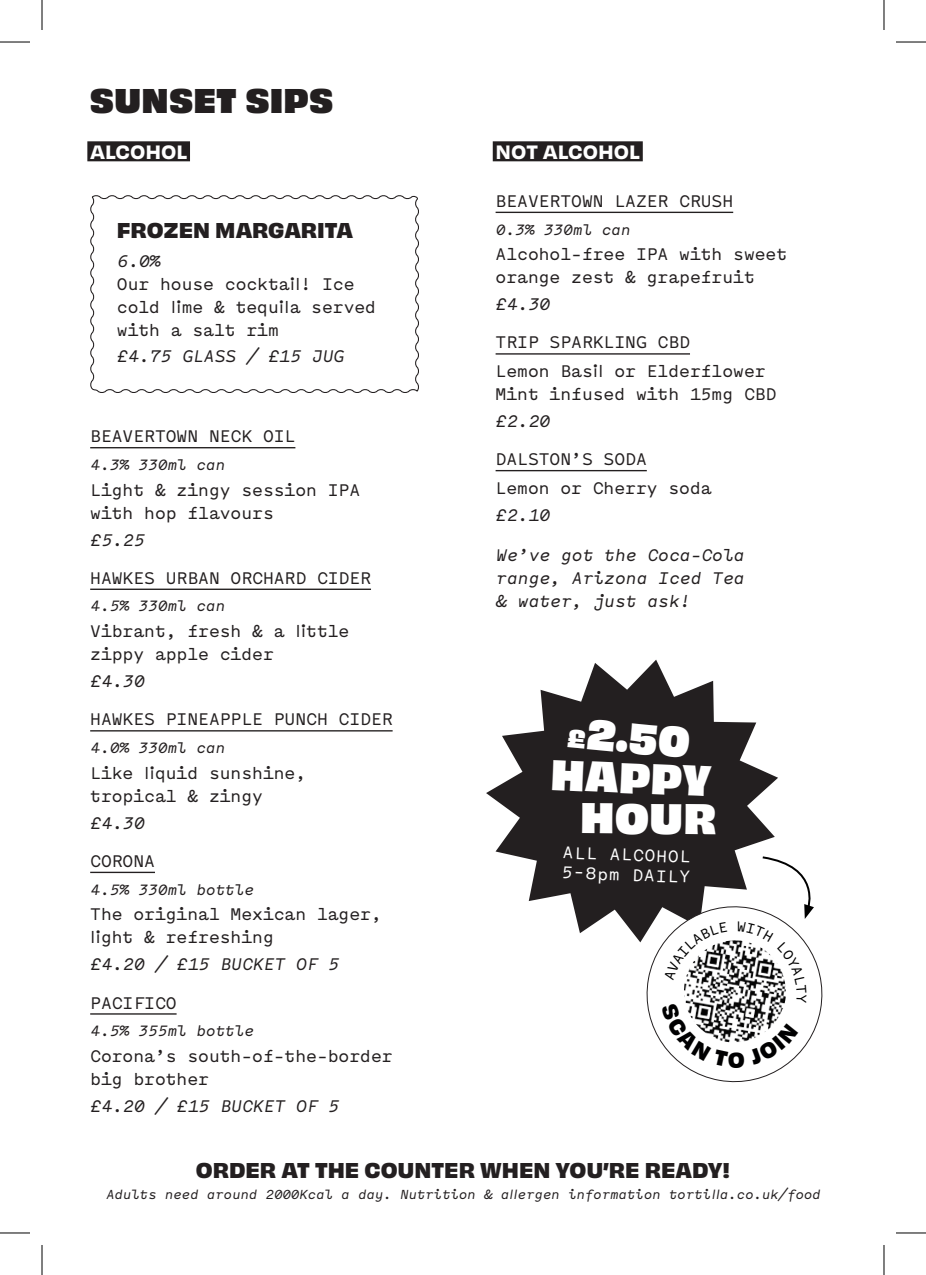
<style>
.page{position:relative;width:926px;height:1275px;background:#fff}
.page>*{position:absolute;margin:0;border:0;box-sizing:border-box;transform-origin:0 0}
.t1{font:40px "Obviously Blck";color:#fff}
.t2{font:32px "Obviously Blck";letter-spacing:.025em;color:#231f20}
.t3{font:700 20px "Obviously";color:#231f20}
.t4{font:18px/23px "Menoe Grotesque";color:#231f20}
.t5{font:italic 18px/23px "Menoe Grotesque";color:#231f20;text-align:justify}
.t6{font:18px/20px "Menoe Grotesque";color:#fff}
.t7{font:18px "Obviously Semi";color:#fff}
.t8{font:italic 16px "Menoe Grotesque";color:#231f20}
.t9{font:italic 14px "Menoe Grotesque";color:#231f20}
.s1{font-size:24px}
</style>
<div class="page">
<div style="left:493px;top:141px;width:150px;height:20px;background:#231f20"></div>
<svg style="left:90px;top:195px;width:329px;height:198px"></svg>
<div style="left:87px;top:141px;width:103px;height:20px;background:#231f20"></div>
<hr style="left:90px;top:447px;width:205px;height:1px;background:#231f20">
<hr style="left:90px;top:588px;width:281px;height:2px;background:#231f20">
<hr style="left:90px;top:730px;width:303px;height:1px;background:#231f20">
<hr style="left:90px;top:871px;width:65px;height:2px;background:#231f20">
<hr style="left:90px;top:1013px;width:87px;height:1px;background:#231f20">
<hr style="left:496px;top:212px;width:237px;height:1px;background:#231f20">
<hr style="left:496px;top:353px;width:194px;height:1px;background:#231f20">
<hr style="left:496px;top:470px;width:151px;height:1px;background:#231f20">
<svg style="left:486px;top:659px;width:292px;height:282px;fill:#231f20"></svg>
<hr style="left:0;top:42px;width:30px;height:1px;background:#000">
<hr style="left:896px;top:42px;width:30px;height:1px;background:#000">
<hr style="left:0;top:1232px;width:30px;height:1px;background:#000">
<hr style="left:896px;top:1232px;width:30px;height:1px;background:#000">
<hr style="left:42px;top:0;width:1px;height:30px;background:#000">
<hr style="left:42px;top:1245px;width:1px;height:30px;background:#000">
<hr style="left:884px;top:0;width:1px;height:30px;background:#000">
<hr style="left:884px;top:1245px;width:1px;height:30px;background:#000">
<svg style="left:639px;top:855px;width:184px;height:228px"></svg>
<h2 class="t2" style="left:90px;top:75px;width:244px">SUNSET SIPS</h2>
<p class="t7" style="left:90px;top:137px;width:98px">ALCOHOL</p>
<p class="t3" style="left:117px;top:214px;width:238px">FROZEN MARGARITA</p>
<p class="t5" style="left:117px;top:249px;width:45px">6.0%</p>
<p class="t4" style="left:117px;top:272px;width:261px">Our house cocktail! Ice cold lime &amp; tequila served with a salt rim</p>
<p class="t5" style="left:117px;top:345px;width:228px">£4.75 GLASS / £15 JUG</p>
<p class="t4" style="left:90px;top:425px;width:207px">BEAVERTOWN NECK OIL</p>
<p class="t8" style="left:90px;top:455px;width:136px">4.3% 330ml can</p>
<p class="t4" style="left:90px;top:479px;width:272px">Light &amp; zingy session IPA with hop flavours</p>
<p class="t5" style="left:90px;top:528px;width:56px">£5.25</p>
<p class="t4" style="left:90px;top:567px;width:282px">HAWKES URBAN ORCHARD CIDER</p>
<p class="t8" style="left:90px;top:597px;width:136px">4.5% 330ml can</p>
<p class="t4" style="left:90px;top:620px;width:261px">Vibrant, fresh &amp; a little zippy apple cider</p>
<p class="t5" style="left:90px;top:670px;width:56px">£4.30</p>
<p class="t4" style="left:90px;top:708px;width:304px">HAWKES PINEAPPLE PUNCH CIDER</p>
<p class="t8" style="left:90px;top:738px;width:136px">4.0% 330ml can</p>
<p class="t4" style="left:90px;top:762px;width:218px">Like liquid sunshine, tropical &amp; zingy</p>
<p class="t5" style="left:90px;top:811px;width:56px">£4.30</p>
<p class="t4" style="left:90px;top:850px;width:66px">CORONA</p>
<p class="t8" style="left:90px;top:880px;width:165px">4.5% 330ml bottle</p>
<p class="t4" style="left:90px;top:903px;width:293px">The original Mexican lager, light &amp; refreshing</p>
<p class="t5" style="left:90px;top:953px;width:250px">£4.20 / £15 BUCKET OF 5</p>
<p class="t4" style="left:90px;top:991px;width:88px">PACIFICO</p>
<p class="t8" style="left:90px;top:1021px;width:165px">4.5% 355ml bottle</p>
<p class="t4" style="left:90px;top:1045px;width:304px">Corona’s south-of-the-border big brother</p>
<p class="t5" style="left:90px;top:1095px;width:250px">£4.20 / £15 BUCKET OF 5</p>
<p class="t7" style="left:496px;top:137px;width:146px">NOT ALCOHOL</p>
<p class="t4" style="left:496px;top:190px;width:239px">BEAVERTOWN LAZER CRUSH</p>
<p class="t8" style="left:496px;top:220px;width:136px">0.3% 330ml can</p>
<p class="t4" style="left:496px;top:243px;width:293px">Alcohol-free IPA with sweet orange zest &amp; grapefruit</p>
<p class="t5" style="left:496px;top:293px;width:56px">£4.30</p>
<p class="t4" style="left:496px;top:329px;width:271px;line-height:28.6px">TRIP SPARKLING CBD<br>Lemon Basil or Elderflower</p>
<p class="t4" style="left:496px;top:383px;width:282px">Mint infused with 15mg CBD</p>
<p class="t5" style="left:496px;top:410px;width:56px">£2.20</p>
<p class="t4" style="left:496px;top:445px;width:218px;line-height:28.6px">DALSTON’S SODA<br>Lemon or Cherry soda</p>
<p class="t5" style="left:496px;top:504px;width:56px">£2.10</p>
<p class="t5" style="left:496px;top:544px;width:250px">We’ve got the Coca-Cola range, Arizona Iced Tea &amp; water, just ask!</p>
<h1 class="t1" style="left:571px;top:700px;width:123px;rotate:5deg"><span class="s1">£</span>2.50</h1>
<h1 class="t1" style="left:553px;top:742px;width:162px;rotate:3deg">HAPPY</h1>
<h1 class="t1" style="left:580px;top:786px;width:138px">HOUR</h1>
<p class="t6" style="left:563px;top:843px;width:130px;rotate:2deg">ALL ALCOHOL<br>5-8pm DAILY</p>
<p class="t3" style="left:196px;top:1154px;width:536px">ORDER AT THE COUNTER WHEN YOU’RE READY!</p>
<p class="t9" style="left:106px;top:1186px;width:716px">Adults need around 2000Kcal a day. Nutrition &amp; allergen information tortilla.co.uk/food</p>
</div>
